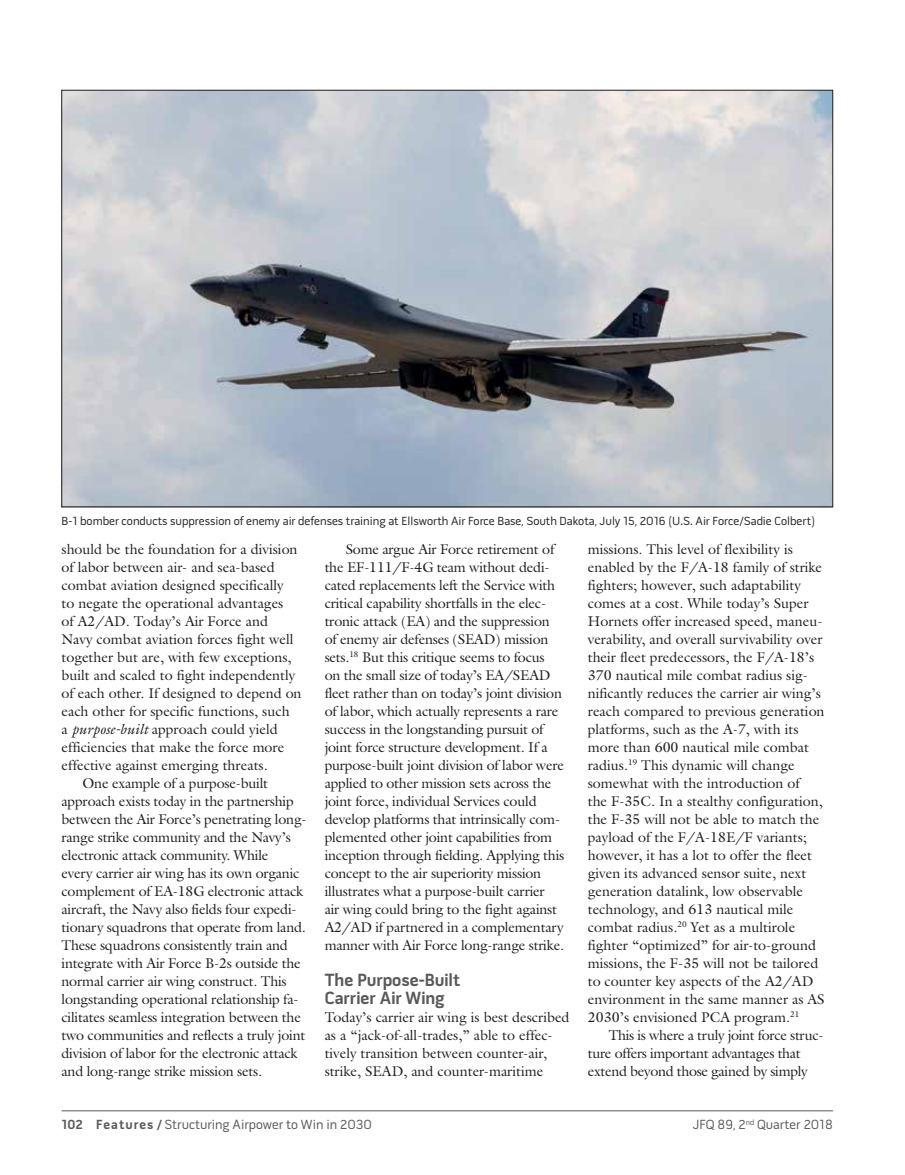
<style>
.page{position:relative;width:905px;height:1175px;background:#fff}
.page>*{position:absolute;margin:0;border:0;box-sizing:border-box;transform-origin:0 0}
.t1{font:700 18px/18px "Pill Gothic 600 mg";letter-spacing:-.005em;color:#58595b}
.t2{font:14.25px/18px "Galliard Std";letter-spacing:-.015em;color:#231f20}
.t3{font:13.5px "Pill Gothic 600 mg";color:#58595b}
.t4{font:12px "Pill Gothic 600 mg";color:#231f20}
.s1{font-style:italic}
.s2{font-weight:700}
</style>
<div class="page">
<hr style="left:62px;top:1110px;width:770px;height:1px;background:#58595b">
<img style="left:64px;top:92px;width:766px;height:413px">
<p class="t4" style="left:62px;top:516px;width:755px">B-1 bomber conducts suppression of enemy air defenses training at Ellsworth Air Force Base, South Dakota, July 15, 2016 (U.S. Air Force/Sadie Colbert)</p>
<p class="t2" style="left:62px;top:539px;width:237px">should be the foundation for a division</p>
<p class="t2" style="left:62px;top:557px;width:215px">of labor between air- and sea-based</p>
<p class="t2" style="left:62px;top:575px;width:224px">combat aviation designed specifically</p>
<p class="t2" style="left:62px;top:593px;width:223px">to negate the operational advantages</p>
<p class="t2" style="left:62px;top:611px;width:208px">of A2/AD. Today’s Air Force and</p>
<p class="t2" style="left:62px;top:629px;width:233px">Navy combat aviation forces fight well</p>
<p class="t2" style="left:62px;top:647px;width:231px">together but are, with few exceptions,</p>
<p class="t2" style="left:62px;top:665px;width:235px">built and scaled to fight independently</p>
<p class="t2" style="left:62px;top:683px;width:241px">of each other. If designed to depend on</p>
<p class="t2" style="left:62px;top:701px;width:229px">each other for specific functions, such</p>
<p class="t2" style="left:62px;top:719px;width:218px">a <span class="s1">purpose-built</span> approach could yield</p>
<p class="t2" style="left:62px;top:737px;width:224px">efficiencies that make the force more</p>
<p class="t2" style="left:62px;top:755px;width:208px">effective against emerging threats.</p>
<p class="t2" style="left:83px;top:773px;width:187px">One example of a purpose-built</p>
<p class="t2" style="left:62px;top:791px;width:234px">approach exists today in the partnership</p>
<p class="t2" style="left:62px;top:809px;width:247px">between the Air Force’s penetrating long-</p>
<p class="t2" style="left:62px;top:827px;width:231px">range strike community and the Navy’s</p>
<p class="t2" style="left:62px;top:845px;width:208px">electronic attack community. While</p>
<p class="t2" style="left:62px;top:863px;width:239px">every carrier air wing has its own organic</p>
<p class="t2" style="left:62px;top:881px;width:243px">complement of EA-18G electronic attack</p>
<p class="t2" style="left:62px;top:899px;width:237px">aircraft, the Navy also fields four expedi-</p>
<p class="t2" style="left:62px;top:917px;width:246px">tionary squadrons that operate from land.</p>
<p class="t2" style="left:62px;top:935px;width:228px">These squadrons consistently train and</p>
<p class="t2" style="left:62px;top:953px;width:241px">integrate with Air Force B-2s outside the</p>
<p class="t2" style="left:62px;top:971px;width:227px">normal carrier air wing construct. This</p>
<p class="t2" style="left:62px;top:989px;width:238px">longstanding operational relationship fa-</p>
<p class="t2" style="left:62px;top:1007px;width:241px">cilitates seamless integration between the</p>
<p class="t2" style="left:62px;top:1025px;width:245px">two communities and reflects a truly joint</p>
<p class="t2" style="left:62px;top:1043px;width:237px">division of labor for the electronic attack</p>
<p class="t2" style="left:62px;top:1061px;width:202px">and long-range strike mission sets.</p>
<p class="t2" style="left:324px;top:539px;width:241px;text-indent:21px">Some argue Air Force retirement of the EF-111/F-4G team without dedi&shy;cated replacements left the Service with critical capability shortfalls in the elec&shy;tronic attack (EA) and the suppression of enemy air defenses (SEAD) mission sets.<sup>18</sup> But this critique seems to focus<br>on the small size of today’s EA/SEAD fleet rather than on today’s joint division of labor, which actually represents a rare success in the longstanding pursuit of joint force structure development. If a purpose-built joint division of labor were applied to other mission sets across the joint force, individual Services could develop platforms that intrinsically com&shy;plemented other joint capabilities from inception through fielding. Applying this concept to the air superiority mission illustrates what a purpose-built carrier<br>air wing could bring to the fight against A2/AD if partnered in a complementary manner with Air Force long-range strike.</p>
<p class="t1" style="left:324px;top:972px;width:137px">The Purpose-Built<br>Carrier Air Wing</p>
<p class="t2" style="left:324px;top:1007px;width:246px">Today’s carrier air wing is best described as a “jack-of-all-trades,” able to effec&shy;tively transition between counter-air, strike, SEAD, and counter-maritime</p>
<p class="t2" style="left:587px;top:539px;width:238px">missions. This level of flexibility is enabled by the F/A-18 family of strike fighters; however, such adaptability comes at a cost. While today’s Super Hornets offer increased speed, maneu&shy;verability, and overall survivability over their fleet predecessors, the F/A-18’s 370 nautical mile combat radius sig&shy;nificantly reduces the carrier air wing’s reach compared to previous generation platforms, such as the A-7, with its more than 600 nautical mile combat radius.<sup>19</sup> This dynamic will change somewhat with the introduction of<br>the F-35C. In a stealthy configuration, the F-35 will not be able to match the payload of the F/A-18E/F variants; however, it has a lot to offer the fleet given its advanced sensor suite, next generation datalink, low observable technology, and 613 nautical mile combat radius.<sup>20</sup> Yet as a multirole fighter “optimized” for air-to-ground missions, the F-35 will not be tailored to counter key aspects of the A2/AD environment in the same manner as AS 2030’s envisioned PCA program.<sup>21</sup></p>
<p class="t2" style="left:587px;top:1025px;width:237px;text-indent:21px">This is where a truly joint force struc&shy;ture offers important advantages that extend beyond those gained by simply</p>
<p class="t3" style="left:62px;top:1119px;width:312px"><span class="s2">102 Features /</span> Structuring Airpower to Win in 2030</p>
<p class="t3" style="left:693px;top:1119px;width:141px">JFQ 89, 2<sup>nd</sup> Quarter 2018</p>
</div>
